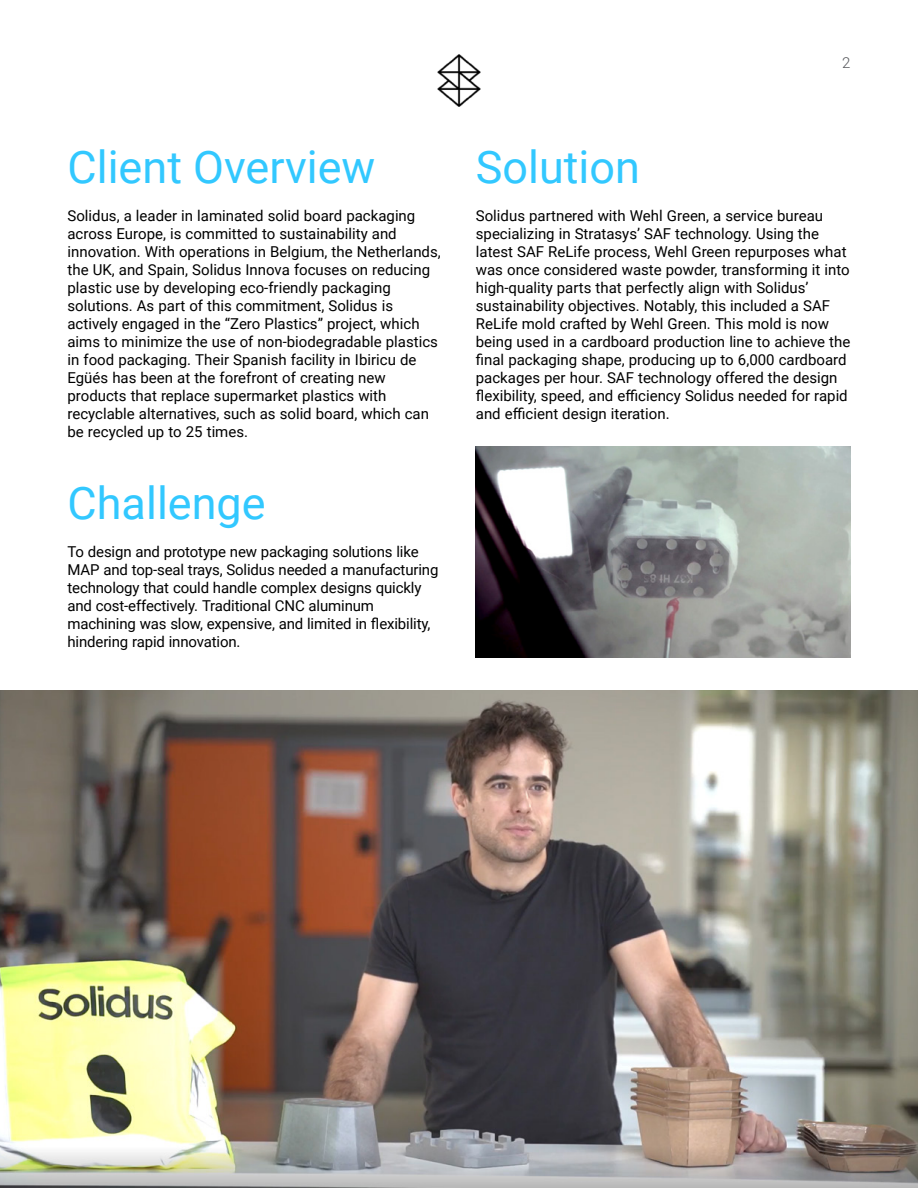
<style>
.page{position:relative;width:918px;height:1188px;background:#fff}
.page>*{position:absolute;margin:0;border:0;box-sizing:border-box;transform-origin:0 0}
.t1{font:45px "Roboto";color:#32c8ff}
.t2{font:15px/18px "Roboto";color:#000}
.t3{font:300 15px "Roboto";color:#54555a}
</style>
<div class="page">
<img style="left:437px;top:54px;width:44px;height:53px">
<img style="left:0;top:690px;width:918px;height:498px">
<img style="left:476px;top:446px;width:374px;height:212px">
<h1 class="t1" style="left:68px;top:135px;width:309px">Client Overview</h1>
<p class="t2" style="left:68px;top:206px;width:375px">Solidus, a leader in laminated solid board packaging across Europe, is committed to sustainability and innovation. With operations in Belgium, the Netherlands, the UK, and Spain, Solidus Innova focuses on reducing plastic use by developing eco-friendly packaging solutions. As part of this commitment, Solidus is actively engaged in the “Zero Plastics” project, which aims to minimize the use of non-biodegradable plastics in food packaging. Their Spanish facility in Ibiricu de Egüés has been at the forefront of creating new products that replace supermarket plastics with recyclable alternatives, such as solid board, which can be recycled up to 25 times.</p>
<h1 class="t1" style="left:68px;top:471px;width:200px">Challenge</h1>
<p class="t2" style="left:68px;top:542px;width:372px">To design and prototype new packaging solutions like MAP and top-seal trays, Solidus needed a manufacturing technology that could handle complex designs quickly and cost-effectively. Traditional CNC aluminum machining was slow, expensive, and limited in flexibility, hindering rapid innovation.</p>
<p class="t3" style="left:842px;top:52px;width:10px">2</p>
<h1 class="t1" style="left:476px;top:135px;width:166px">Solution</h1>
<p class="t2" style="left:476px;top:206px;width:376px">Solidus partnered with Wehl Green, a service bureau specializing in Stratasys’ SAF technology. Using the latest SAF ReLife process, Wehl Green repurposes what was once considered waste powder, transforming it into high-quality parts that perfectly align with Solidus’ sustainability objectives. Notably, this included a SAF ReLife mold crafted by Wehl Green. This mold is now being used in a cardboard production line to achieve the final packaging shape, producing up to 6,000 cardboard packages per hour. SAF technology offered the design flexibility, speed, and efficiency Solidus needed for rapid and efficient design iteration.</p>
</div>
